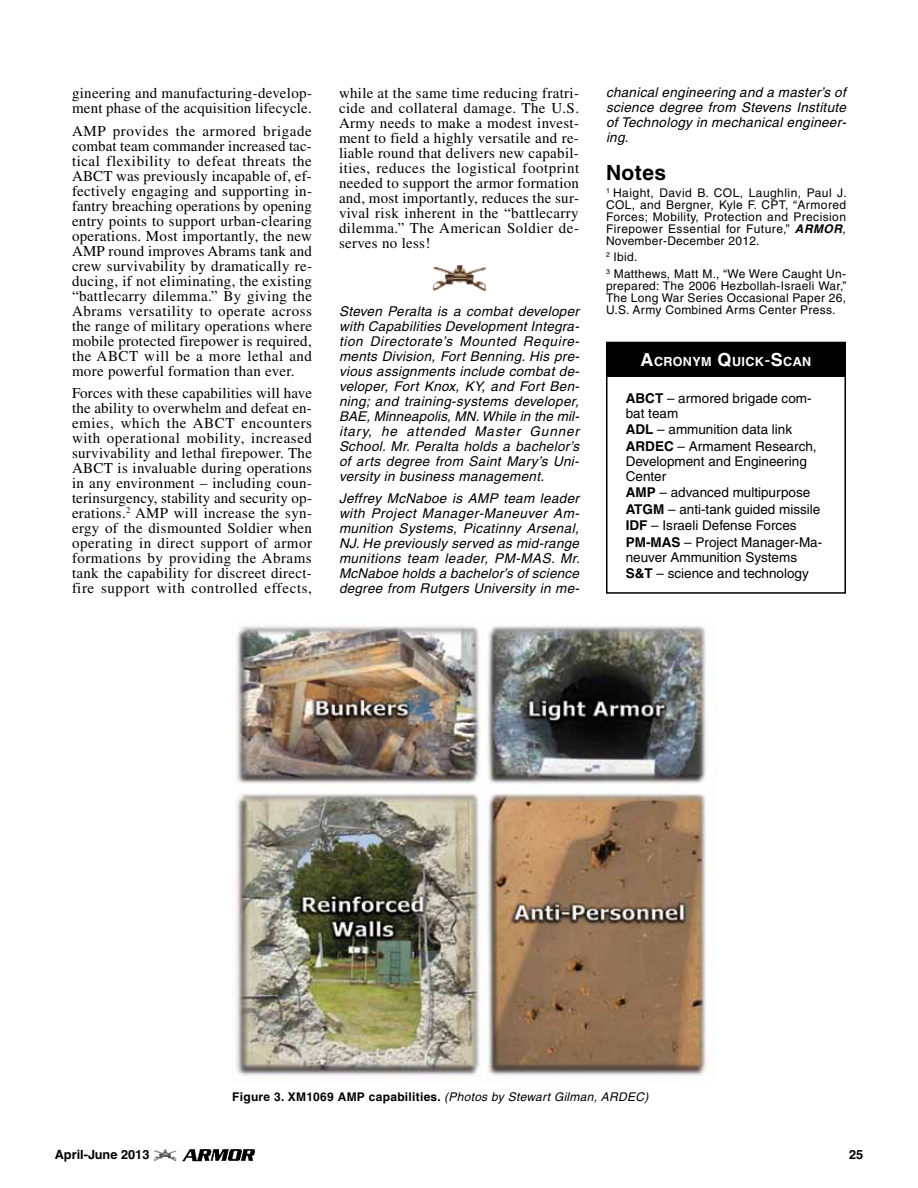
<style>
.page{position:relative;width:918px;height:1188px;background:#fff}
.page>*{position:absolute;margin:0;border:0;box-sizing:border-box;transform-origin:0 0}
.t1{font:700 21px "Helvetica";letter-spacing:.025em;color:#000}
.t2{font:15px/15px "Times";letter-spacing:.02em;color:#000;text-align:justify}
.t3{font:italic 13.5px/15px "Helvetica";letter-spacing:.025em;color:#000;text-align:justify}
.t4{font:13.5px/16.5px "Helvetica";color:#000}
.t5{font:700 12.75px "Helvetica";color:#000}
.t6{font:700 12.6px "Helvetica";letter-spacing:.035em;color:#fff}
.t7{font:12px/12px "Helvetica";letter-spacing:.025em;color:#000;text-align:justify}
.t8{font:700 12px "Helvetica";letter-spacing:.025em;color:#000}
.s1{font-weight:700;font-style:italic}
.s2{font-size:18px}
.s3{font-weight:400;font-size:18px}
.s4{font-weight:700}
.s5{font-weight:400;font-style:italic}
</style>
<div class="page">
<img style="left:182px;top:1149px;width:73px;height:12px">
<img style="left:154px;top:1150px;width:23px;height:10px">
<div style="left:607px;top:342px;width:238px;height:34px;background:#000"></div>
<div style="left:606px;top:342px;width:240px;height:35px;border:2px solid #000"></div>
<div style="left:606px;top:344px;width:240px;height:250px;border:2px solid #000"></div>
<img style="left:236px;top:625px;width:470px;height:451px">
<img style="left:432px;top:264px;width:55px;height:26px">
<p class="t2" style="left:72px;top:86px;width:242px">gineering and manufacturing-develop&shy;ment phase of the acquisition lifecycle.</p>
<p class="t2" style="left:72px;top:123px;width:242px">AMP provides the armored brigade combat team commander increased tac&shy;tical flexibility to defeat threats the ABCT was previously incapable of, ef&shy;fectively engaging and supporting in&shy;fantry breaching operations by opening entry points to support urban-clearing operations. Most importantly, the new AMP round improves Abrams tank and crew survivability by dramatically re&shy;ducing, if not eliminating, the existing “battlecarry dilemma.” By giving the Abrams versatility to operate across the range of military operations where mobile protected firepower is required, the ABCT will be a more lethal and more powerful formation than ever.</p>
<p class="t2" style="left:72px;top:386px;width:242px">Forces with these capabilities will have the ability to overwhelm and defeat en&shy;emies, which the ABCT encounters with operational mobility, increased survivability and lethal firepower. The ABCT is invaluable during operations in any environment – including coun&shy;terinsurgency, stability and security op&shy;erations.<sup>2</sup> AMP will increase the syn&shy;ergy of the dismounted Soldier when operating in direct support of armor formations by providing the Abrams tank the capability for discreet direct&shy;fire support with controlled effects,</p>
<p class="t2" style="left:339px;top:86px;width:242px">while at the same time reducing fratri&shy;cide and collateral damage. The U.S.<br>Army needs to make a modest invest&shy;ment to field a highly versatile and re&shy;liable round that delivers new capabil&shy;ities, reduces the logistical footprint needed to support the armor formation and, most importantly, reduces the sur&shy;vival risk inherent in the “battlecarry dilemma.” The American Soldier de&shy;serves no less!</p>
<p class="t3" style="left:339px;top:303px;width:242px">Steven Peralta is a combat developer with Capabilities Development Integra&shy;tion Directorate’s Mounted Require&shy;ments Division, Fort Benning. His pre&shy;vious assignments include combat de&shy;veloper, Fort Knox, KY, and Fort Ben&shy;ning; and training-systems developer, BAE, Minneapolis, MN. While in the mil&shy;itary, he attended Master Gunner School. Mr. Peralta holds a bachelor’s of arts degree from Saint Mary’s Uni&shy;versity in business management.</p>
<p class="t3" style="left:339px;top:491px;width:242px">Jeffrey McNaboe is AMP team leader with Project Manager-Maneuver Am&shy;munition Systems, Picatinny Arsenal, NJ. He previously served as mid-range munitions team leader, PM-MAS. Mr.<br>McNaboe holds a bachelor’s of science degree from Rutgers University in me-</p>
<p class="t3" style="left:606px;top:85px;width:242px">chanical engineering and a master’s of science degree from Stevens Institute of Technology in mechanical engineer&shy;ing.</p>
<h1 class="t1" style="left:606px;top:160px;width:62px">Notes</h1>
<p class="t7" style="left:606px;top:186px;width:242px"><sup>1</sup> Haight, David B. COL, Laughlin, Paul J.<br>COL, and Bergner, Kyle F. CPT, “Armored Forces; Mobility, Protection and Precision Firepower Essential for Future,” <span class="s1">ARMOR</span>, November-December 2012.</p>
<p class="t7" style="left:606px;top:249px;width:242px;line-height:16.5px"><sup>2</sup> Ibid.<br><sup>3</sup> Matthews, Matt M., “We Were Caught Un-</p>
<p class="t7" style="left:606px;top:279px;width:242px">prepared: The 2006 Hezbollah-Israeli War,” The Long War Series Occasional Paper 26, U.S. Army Combined Arms Center Press.</p>
<p class="t6" style="left:641px;top:354px;width:172px"><span class="s2">A</span>CRONYM <span class="s2">Q</span>UICK<span class="s3">-</span><span class="s2">S</span>CAN</p>
<p class="t4" style="left:626px;top:391px;width:187px;line-height:15px"><span class="s4">ABCT</span> – armored brigade com&shy;bat team</p>
<p class="t4" style="left:626px;top:421px;width:192px"><span class="s4">ADL</span> – ammunition data link<br><span class="s4">ARDEC</span> – Armament Research,</p>
<p class="t4" style="left:626px;top:454px;width:183px;line-height:15px">Development and Engineering<br>Center</p>
<p class="t4" style="left:626px;top:484px;width:198px"><span class="s4">AMP</span> – advanced multipurpose<br><span class="s4">ATGM</span> – anti-tank guided missile<br><span class="s4">IDF</span> – Israeli Defense Forces<br><span class="s4">PM-MAS</span> – Project Manager-Ma-</p>
<p class="t4" style="left:626px;top:549px;width:185px">neuver Ammunition Systems<br><span class="s4">S&amp;T</span> – science and technology</p>
<p class="t8" style="left:232px;top:1089px;width:418px">Figure 3. XM1069 AMP capabilities. <span class="s5">(Photos by Stewart Gilman, ARDEC)</span></p>
<p class="t5" style="left:55px;top:1147px;width:96px">April-June 2013</p>
<p class="t5" style="left:849px;top:1147px;width:16px">25</p>
</div>
